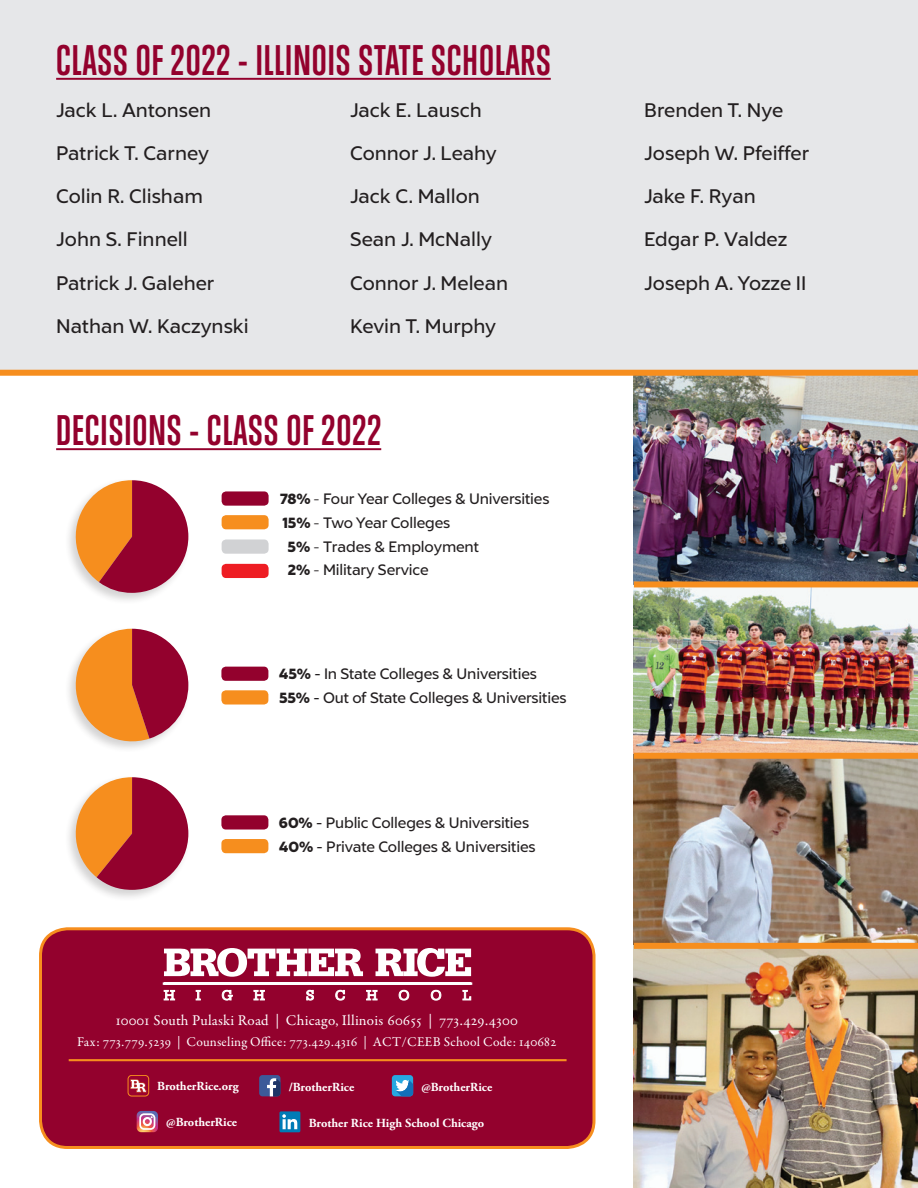
<style>
.page{position:relative;width:918px;height:1188px;background:#fff}
.page>*{position:absolute;margin:0;border:0;box-sizing:border-box;transform-origin:0 0}
.t1{font:700 39px "Trump Gothic West";letter-spacing:.025em;color:#93012d}
.t2{font:19.5px "Liszt FY";color:#231f20}
.t3{font:15px/23.7px "Liszt FY";letter-spacing:-.01em;color:#231f20}
.t4{font:15px "Garamond Premr Pro";letter-spacing:.015em;color:#fff}
.t5{font:13.5px "Garamond Premr Pro";letter-spacing:.015em;color:#fff}
.t6{font:700 12.45px "Adobe Garamond Pro";color:#fff}
.s1{font-weight:900}
.s2{font-style:inherit}
.s3{font-family:"Adobe Garamond Exp"}
</style>
<div class="page">
<img style="left:634px;top:376px;width:284px;height:812px">
<div style="left:0;top:0;width:918px;height:375px;background:#e6e7e9"></div>
<hr style="left:56px;top:78px;width:495px;height:2px;background:#93012d">
<hr style="left:56px;top:448px;width:325px;height:2px;background:#93012d">
<div style="left:222px;top:491px;width:47px;height:15px;background:#93012d;border-radius:4px"></div>
<div style="left:222px;top:515px;width:47px;height:14px;background:#f68e1e;border-radius:4px"></div>
<div style="left:222px;top:540px;width:47px;height:14px;background:#d1d2d4;border-radius:4px"></div>
<div style="left:222px;top:564px;width:47px;height:14px;background:#ee1d23;border-radius:4px"></div>
<div style="left:221px;top:667px;width:47px;height:14px;background:#93012d;border-radius:4px"></div>
<div style="left:221px;top:690px;width:47px;height:15px;background:#f68e1e;border-radius:4px"></div>
<div style="left:221px;top:815px;width:47px;height:15px;background:#93012d;border-radius:4px"></div>
<div style="left:221px;top:839px;width:47px;height:14px;background:#f68e1e;border-radius:4px"></div>
<div style="left:0;top:370px;width:918px;height:6px;background:#f68e1e"></div>
<div style="left:634px;top:753px;width:284px;height:6px;background:#f68e1e"></div>
<div style="left:634px;top:943px;width:284px;height:6px;background:#f68e1e"></div>
<div style="left:634px;top:581px;width:284px;height:6px;background:#f68e1e"></div>
<div style="left:40px;top:929px;width:554px;height:219px;background:#93012d;border-radius:27px"></div>
<div style="left:39px;top:927px;width:557px;height:222px;border:3px solid #f68e1e;border-radius:27px"></div>
<hr style="left:69px;top:1059px;width:498px;height:2px;background:#f68e1e">
<svg style="left:164px;top:948px;width:199px;height:29px"></svg>
<svg style="left:376px;top:948px;width:95px;height:29px"></svg>
<div style="left:163px;top:982px;width:309px;height:3px;border:2px solid #fff"></div>
<svg style="left:164px;top:990px;width:11px;height:10px"></svg>
<svg style="left:196px;top:990px;width:5px;height:10px"></svg>
<svg style="left:222px;top:990px;width:11px;height:10px"></svg>
<svg style="left:253px;top:990px;width:12px;height:10px"></svg>
<svg style="left:306px;top:990px;width:8px;height:10px"></svg>
<svg style="left:335px;top:990px;width:10px;height:10px"></svg>
<svg style="left:366px;top:990px;width:12px;height:10px"></svg>
<svg style="left:399px;top:990px;width:10px;height:10px"></svg>
<svg style="left:431px;top:990px;width:10px;height:10px"></svg>
<svg style="left:462px;top:990px;width:9px;height:10px"></svg>
<div style="left:128px;top:1075px;width:21px;height:21px;background:#9b022e;border-radius:4px"></div>
<div style="left:128px;top:1075px;width:21px;height:21px;border:1px solid #f68e1e;border-radius:4px"></div>
<svg style="left:130px;top:1079px;width:17px;height:13px"></svg>
<div style="left:259px;top:1075px;width:21px;height:21px;background:#3c5a99;border-radius:3px"></div>
<svg style="left:267px;top:1078px;width:13px;height:18px"></svg>
<div style="left:392px;top:1075px;width:21px;height:21px;background:#27a8e0;border-radius:3px"></div>
<svg style="left:395px;top:1080px;width:18px;height:16px"></svg>
<div style="left:279px;top:1111px;width:21px;height:21px;background:#007bb6;border-radius:2px"></div>
<svg style="left:282px;top:1114px;width:15px;height:15px"></svg>
<svg style="left:137px;top:1111px;width:21px;height:21px"></svg>
<div style="left:64px;top:477px;width:127px;height:128px;background:#231f20;opacity:.2"></div>
<svg style="left:76px;top:480px;width:112px;height:113px"></svg>
<div style="left:64px;top:626px;width:127px;height:127px;background:#231f20;opacity:.2"></div>
<svg style="left:76px;top:629px;width:112px;height:112px"></svg>
<div style="left:64px;top:775px;width:127px;height:127px;background:#231f20;opacity:.2"></div>
<svg style="left:76px;top:777px;width:112px;height:113px"></svg>
<h1 class="t1" style="left:56px;top:36px;width:496px">CLASS OF 2022 - ILLINOIS STATE SCHOLARS</h1>
<p class="t2" style="left:56px;top:98px;width:157px">Jack L. Antonsen</p>
<p class="t2" style="left:56px;top:141px;width:154px">Patrick T. Carney</p>
<p class="t2" style="left:56px;top:185px;width:148px">Colin R. Clisham</p>
<p class="t2" style="left:56px;top:228px;width:133px">John S. Finnell</p>
<p class="t2" style="left:56px;top:271px;width:160px">Patrick J. Galeher</p>
<p class="t2" style="left:56px;top:314px;width:194px">Nathan W. Kaczynski</p>
<p class="t2" style="left:350px;top:98px;width:133px">Jack E. Lausch</p>
<p class="t2" style="left:350px;top:141px;width:148px">Connor J. Leahy</p>
<p class="t2" style="left:350px;top:185px;width:131px">Jack C. Mallon</p>
<p class="t2" style="left:350px;top:228px;width:143px">Sean J. McNally</p>
<p class="t2" style="left:350px;top:271px;width:160px">Connor J. Melean</p>
<p class="t2" style="left:350px;top:314px;width:148px">Kevin T. Murphy</p>
<h1 class="t1" style="left:56px;top:407px;width:327px">DECISIONS - CLASS OF 2022</h1>
<p class="t3" style="left:280px;top:487px;width:271px"><span class="s1">78%</span> <span class="s2">-</span> Four Year Colleges &amp; Universities</p>
<p class="t3" style="left:283px;top:511px;width:169px"><span class="s1">15%</span> <span class="s2">-</span> Two Year Colleges</p>
<p class="t3" style="left:288px;top:535px;width:193px"><span class="s1">5%</span> <span class="s2">-</span> Trades &amp; Employment</p>
<p class="t3" style="left:288px;top:558px;width:142px"><span class="s1">2%</span> <span class="s2">-</span> Military Service</p>
<p class="t3" style="left:279px;top:662px;width:289px"><span class="s1">45%</span> - In State Colleges &amp; Universities<br><span class="s1">55%</span> - Out of State Colleges &amp; Universities</p>
<p class="t3" style="left:279px;top:811px;width:258px"><span class="s1">60%</span> - Public Colleges &amp; Universities<br><span class="s1">40%</span> - Private Colleges &amp; Universities</p>
<p class="t4" style="left:116px;top:1011px;width:403px"><span class="s3">10001</span> South Pulaski Road | Chicago, Illinois <span class="s3">60655</span> | <span class="s3">773.429.4300</span></p>
<p class="t5" style="left:77px;top:1033px;width:481px">Fax: <span class="s3">773.779.5239</span> | Counseling Office: <span class="s3">773.429.4316</span> | ACT/CEEB School Code: <span class="s3">140682</span></p>
<p class="t6" style="left:157px;top:1079px;width:83px">BrotherRice.org</p>
<p class="t6" style="left:289px;top:1079px;width:67px">/BrotherRice</p>
<p class="t6" style="left:421px;top:1079px;width:72px">@BrotherRice</p>
<p class="t6" style="left:166px;top:1115px;width:72px">@BrotherRice</p>
<p class="t6" style="left:309px;top:1116px;width:177px">Brother Rice High School Chicago</p>
<p class="t2" style="left:644px;top:98px;width:141px">Brenden T. Nye</p>
<p class="t2" style="left:644px;top:141px;width:167px">Joseph W. Pfeiffer</p>
<p class="t2" style="left:644px;top:185px;width:113px">Jake F. Ryan</p>
<p class="t2" style="left:644px;top:228px;width:145px">Edgar P. Valdez</p>
<p class="t2" style="left:644px;top:271px;width:164px">Joseph A. Yozze II</p>
</div>
